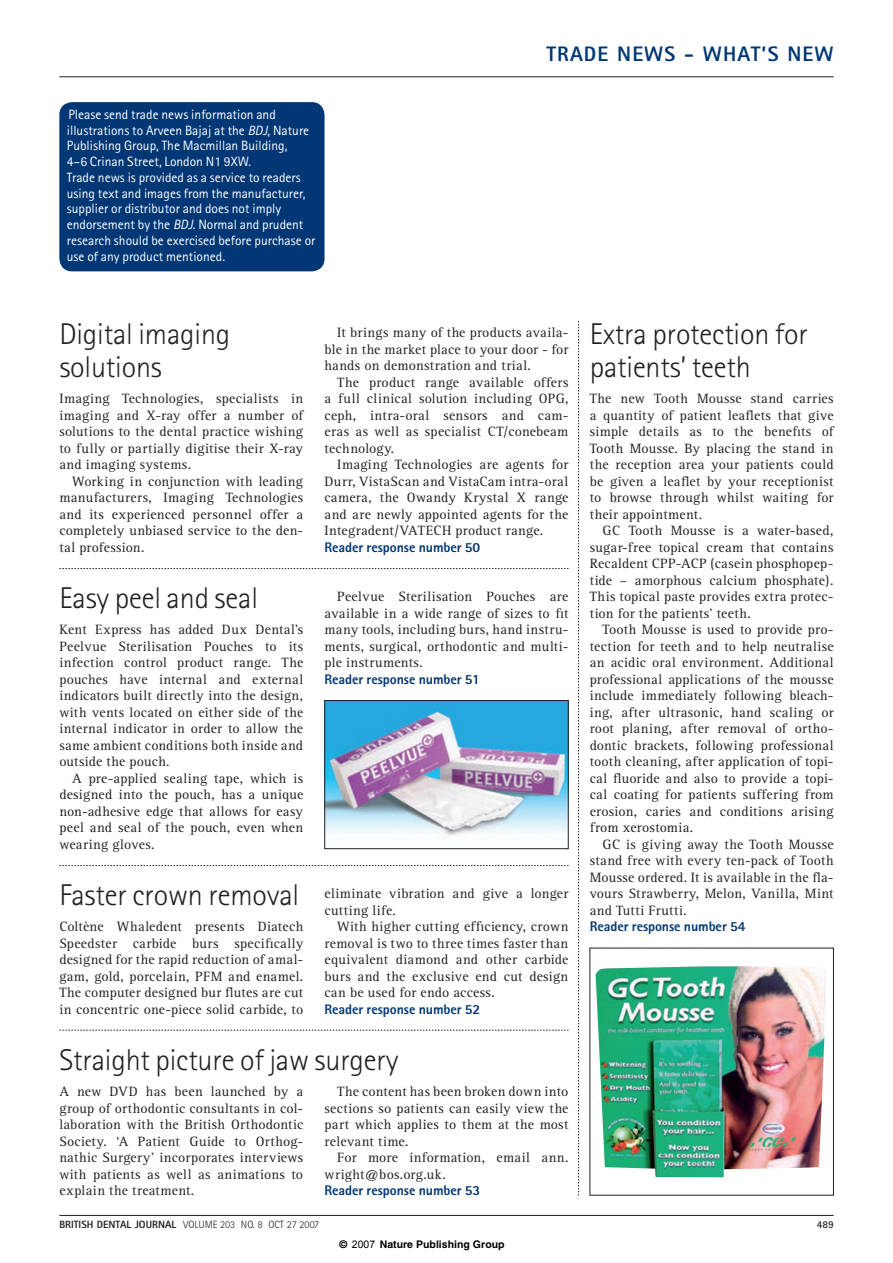
<style>
.page{position:relative;width:893px;height:1263px;background:#fff}
.page>*{position:absolute;margin:0;border:0;box-sizing:border-box;transform-origin:0 0}
.t1{font:300 30px/33px "Rotis Sans Serif";letter-spacing:-.005em;color:#231f20}
.t2{font:800 21px "Rotis Sans Serif";letter-spacing:.05em;color:#013775}
.t3{font:13.95px/16.5px "Rotis Serif";letter-spacing:.02em;color:#231f20;text-align:justify}
.t4{font:13.5px/15.8px "Rotis Sans Serif";color:#fff}
.t5{font:300 10.5px "Rotis Sans Serif";color:#231f20}
.t6{font:700 10.5px "Helvetica";color:#000}
.t7{font:700 10.5px "Rotis Sans Serif";color:#231f20}
.s1{font-style:italic}
.s2{font-family:"Rotis Sans Serif";font-weight:800;color:#013775}
.s3{font-weight:800}
.s4{font-family:"Arial";font-weight:400}
</style>
<div class="page">
<svg style="left:59px;top:568px;width:509px;height:1px"></svg>
<hr style="left:59px;top:77px;width:774px;height:1px;background:#231f20">
<hr style="left:59px;top:1215px;width:774px;height:1px;background:#231f20">
<svg style="left:578px;top:321px;width:1px;height:874px"></svg>
<svg style="left:59px;top:865px;width:509px;height:1px"></svg>
<svg style="left:59px;top:1030px;width:509px;height:1px"></svg>
<div style="left:59px;top:102px;width:265px;height:169px;background:#013775;border-radius:13px"></div>
<img style="left:326px;top:702px;width:240px;height:134px">
<div style="left:324px;top:700px;width:244px;height:149px;border:1px solid #231f20"></div>
<img style="left:595px;top:966px;width:231px;height:211px">
<p class="t4" style="left:67px;top:108px;width:250px">Please send trade news information and illustrations to Arveen Bajaj at the <span class="s1">BDJ</span>, Nature Publishing Group, The Macmillan Building,<br>4–6 Crinan Street, London N1 9XW.<br>Trade news is provided as a service to readers using text and images from the manufacturer, supplier or distributor and does not imply endorsement by the <span class="s1">BDJ</span>. Normal and prudent research should be exercised before purchase or use of any product mentioned.</p>
<h3 class="t2" style="left:546px;top:47px;width:288px">TRADE NEWS - WHAT’S NEW</h3>
<h2 class="t1" style="left:59px;top:320px;width:172px">Digital imaging solutions</h2>
<p class="t3" style="left:59px;top:392px;width:245px">Imaging Technologies, specialists in imaging and X-ray offer a number of solutions to the dental practice wishing to fully or partially digitise their X-ray and imaging systems.</p>
<p class="t3" style="left:59px;top:474px;width:245px;text-indent:13px">Working in conjunction with leading manufacturers, Imaging Technologies and its experienced personnel offer a completely unbiased service to the den&shy;tal profession.</p>
<h2 class="t1" style="left:59px;top:584px;width:200px">Easy peel and seal</h2>
<p class="t3" style="left:59px;top:623px;width:245px">Kent Express has added Dux Dental’s Peelvue Sterilisation Pouches to its infection control product range. The pouches have internal and external indicators built directly into the design, with vents located on either side of the internal indicator in order to allow the same ambient conditions both inside and outside the pouch.</p>
<p class="t3" style="left:59px;top:771px;width:245px;text-indent:13px">A pre-applied sealing tape, which is designed into the pouch, has a unique non-adhesive edge that allows for easy peel and seal of the pouch, even when wearing gloves.</p>
<h2 class="t1" style="left:59px;top:881px;width:241px">Faster crown removal</h2>
<p class="t3" style="left:59px;top:920px;width:245px">Coltène Whaledent presents Diatech Speedster carbide burs specifically designed for the rapid reduction of amal&shy;gam, gold, porcelain, PFM and enamel.<br>The computer designed bur flutes are cut in concentric one-piece solid carbide, to</p>
<p class="t3" style="left:324px;top:326px;width:245px;text-indent:13px">It brings many of the products availa&shy;ble in the market place to your door - for hands on demonstration and trial.</p>
<p class="t3" style="left:324px;top:375px;width:245px;text-indent:13px">The product range available offers a full clinical solution including OPG, ceph, intra-oral sensors and cam&shy;eras as well as specialist CT/conebeam technology.</p>
<p class="t3" style="left:324px;top:458px;width:245px;text-align:left;text-indent:13px">Imaging Technologies are agents for Durr, VistaScan and VistaCam intra-oral camera, the Owandy Krystal X range and are newly appointed agents for the Integradent/VATECH product range.<br><span class="s2">Reader response number 50</span></p>
<p class="t3" style="left:324px;top:590px;width:245px;text-align:left;text-indent:13px">Peelvue Sterilisation Pouches are available in a wide range of sizes to fit many tools, including burs, hand instru&shy;ments, surgical, orthodontic and multi&shy;ple instruments.<br><span class="s2">Reader response number 51</span></p>
<p class="t3" style="left:324px;top:887px;width:245px">eliminate vibration and give a longer cutting life.</p>
<p class="t3" style="left:324px;top:920px;width:245px;text-align:left;text-indent:13px">With higher cutting efficiency, crown removal is two to three times faster than equivalent diamond and other carbide burs and the exclusive end cut design can be used for endo access.<br><span class="s2">Reader response number 52</span></p>
<h2 class="t1" style="left:59px;top:1046px;width:341px">Straight picture of jaw surgery</h2>
<p class="t3" style="left:59px;top:1085px;width:245px">A new DVD has been launched by a group of orthodontic consultants in col&shy;laboration with the British Orthodontic Society. ‘A Patient Guide to Orthog&shy;nathic Surgery’ incorporates interviews with patients as well as animations to explain the treatment.</p>
<p class="t3" style="left:324px;top:1085px;width:245px;text-indent:13px">The content has been broken down into sections so patients can easily view the part which applies to them at the most relevant time.</p>
<p class="t3" style="left:324px;top:1151px;width:245px;text-align:left;text-indent:13px">For more information, email ann. wright@bos.org.uk.<br><span class="s2">Reader response number 53</span></p>
<h2 class="t1" style="left:589px;top:320px;width:220px">Extra protection for patients’ teeth</h2>
<p class="t3" style="left:589px;top:392px;width:245px">The new Tooth Mousse stand carries a quantity of patient leaflets that give simple details as to the benefits of Tooth Mousse. By placing the stand in the reception area your patients could be given a leaflet by your receptionist to browse through whilst waiting for their appointment.</p>
<p class="t3" style="left:589px;top:524px;width:245px;text-indent:13px">GC Tooth Mousse is a water-based, sugar-free topical cream that contains Recaldent CPP-ACP (casein phosphopep&shy;tide – amorphous calcium phosphate).<br>This topical paste provides extra protec&shy;tion for the patients’ teeth.</p>
<p class="t3" style="left:589px;top:623px;width:245px;text-indent:13px">Tooth Mousse is used to provide pro&shy;tection for teeth and to help neutralise an acidic oral environment. Additional professional applications of the mousse include immediately following bleach&shy;ing, after ultrasonic, hand scaling or root planing, after removal of ortho&shy;dontic brackets, following professional tooth cleaning, after application of topi&shy;cal fluoride and also to provide a topi&shy;cal coating for patients suffering from erosion, caries and conditions arising from xerostomia.</p>
<p class="t3" style="left:589px;top:837px;width:245px;text-align:left;text-indent:13px">GC is giving away the Tooth Mousse stand free with every ten-pack of Tooth Mousse ordered. It is available in the fla&shy;vours Strawberry, Melon, Vanilla, Mint and Tutti Frutti.<br><span class="s2">Reader response number 54</span></p>
<p class="t5" style="left:59px;top:1221px;width:261px"><span class="s3">BRITISH DENTAL JOURNAL</span> VOLUME 203 NO. 8 OCT 27 2007</p>
<p class="t7" style="left:816px;top:1221px;width:18px">489</p>
<p class="t6" style="left:339px;top:1238px;width:166px">© <span class="s4">2007</span> Nature Publishing Group</p>
</div>
